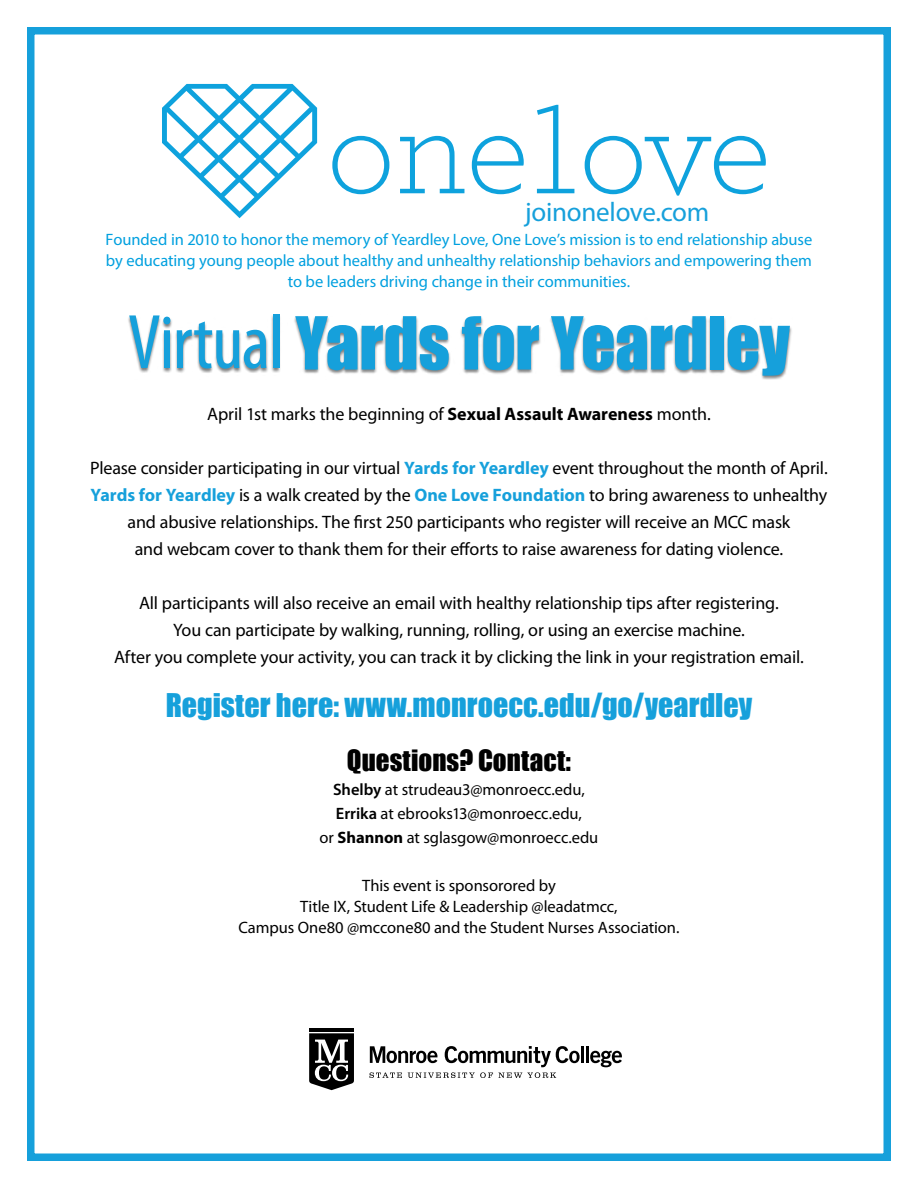
<style>
.page{position:relative;width:918px;height:1188px;background:#fff}
.page>*{position:absolute;margin:0;border:0;box-sizing:border-box;transform-origin:0 0}
.t1{font:67.5px "Impact";letter-spacing:-.005em;color:#16a0db}
.t2{font:30px "Impact";color:#16a0db}
.t3{font:27px "Impact";color:#000}
.t4{font:27px "Myriad Pro";letter-spacing:-.01em;color:#16a0db}
.t5{font:18px/27px "Myriad Pro";letter-spacing:-.01em;color:#000;text-align:center}
.t6{font:16.5px/21px "Myriad Pro";letter-spacing:-.005em;color:#00a0df;text-align:center}
.t7{font:16.5px/24px "Myriad Pro";letter-spacing:-.005em;color:#000;text-align:center}
.s1{font-family:"Myriad Pro";font-stretch:condensed;font-size:78px}
.s2{font-weight:700}
.s3{font-weight:700;color:#16a0db}
.s4{font-weight:600}
</style>
<div class="page">
<div style="left:27px;top:27px;width:864px;height:1134px;border:8px solid #16a0db"></div>
<div style="left:127px;top:314px;width:665px;height:66px;background:#000;opacity:.5"></div>
<hr style="left:309px;top:1028px;width:45px;height:4px;background:#000">
<svg style="left:309px;top:1033px;width:45px;height:57px"></svg>
<hr style="left:581px;top:1046px;width:3px;height:17px;background:#000">
<hr style="left:586px;top:1046px;width:3px;height:17px;background:#000">
<svg style="left:590px;top:1051px;width:32px;height:16px"></svg>
<svg style="left:370px;top:1046px;width:210px;height:32px"></svg>
<svg style="left:332px;top:105px;width:434px;height:91px"></svg>
<svg style="left:162px;top:84px;width:155px;height:134px"></svg>
<h3 class="t4" style="left:525px;top:196px;width:186px">joinonelove.com</h3>
<p class="t6" style="left:106px;top:229px;width:708px">Founded in 2010 to honor the memory of Yeardley Love, One Love’s mission is to end relationship abuse by educating young people about healthy and unhealthy relationship behaviors and empowering them to be leaders driving change in their communities.</p>
<h1 class="t1" style="left:128px;top:291px;width:663px"><span class="s1">Virtual</span> Yards for Yeardley</h1>
<p class="t5" style="left:207px;top:400px;width:505px">April 1st marks the beginning of <span class="s2">Sexual Assault Awareness</span> month.</p>
<p class="t5" style="left:90px;top:454px;width:739px">Please consider participating in our virtual <span class="s3">Yards for Yeardley</span> event throughout the month of April.<br><span class="s3">Yards for Yeardley</span> is a walk created by the <span class="s3">One Love Foundation</span> to bring awareness to unhealthy and abusive relationships. The first 250 participants who register will receive an MCC mask<br>and webcam cover to thank them for their efforts to raise awareness for dating violence.</p>
<p class="t5" style="left:114px;top:589px;width:691px">All participants will also receive an email with healthy relationship tips after registering.<br>You can participate by walking, running, rolling, or using an exercise machine.<br>After you complete your activity, you can track it by clicking the link in your registration email.</p>
<h2 class="t2" style="left:166px;top:682px;width:588px">Register here: www.monroecc.edu/go/yeardley</h2>
<h3 class="t3" style="left:347px;top:739px;width:226px">Questions? Contact:</h3>
<p class="t7" style="left:320px;top:777px;width:280px"><span class="s4">Shelby</span> at strudeau3@monroecc.edu,<br><span class="s4">Errika</span> at ebrooks13@monroecc.edu,<br>or <span class="s2">Shannon</span> at sglasgow@monroecc.edu</p>
<p class="t7" style="left:238px;top:874px;width:443px;line-height:21px">This event is sponsorored by<br>Title IX, Student Life &amp; Leadership @leadatmcc,<br>Campus One80 @mccone80 and the Student Nurses Association.</p>
</div>
